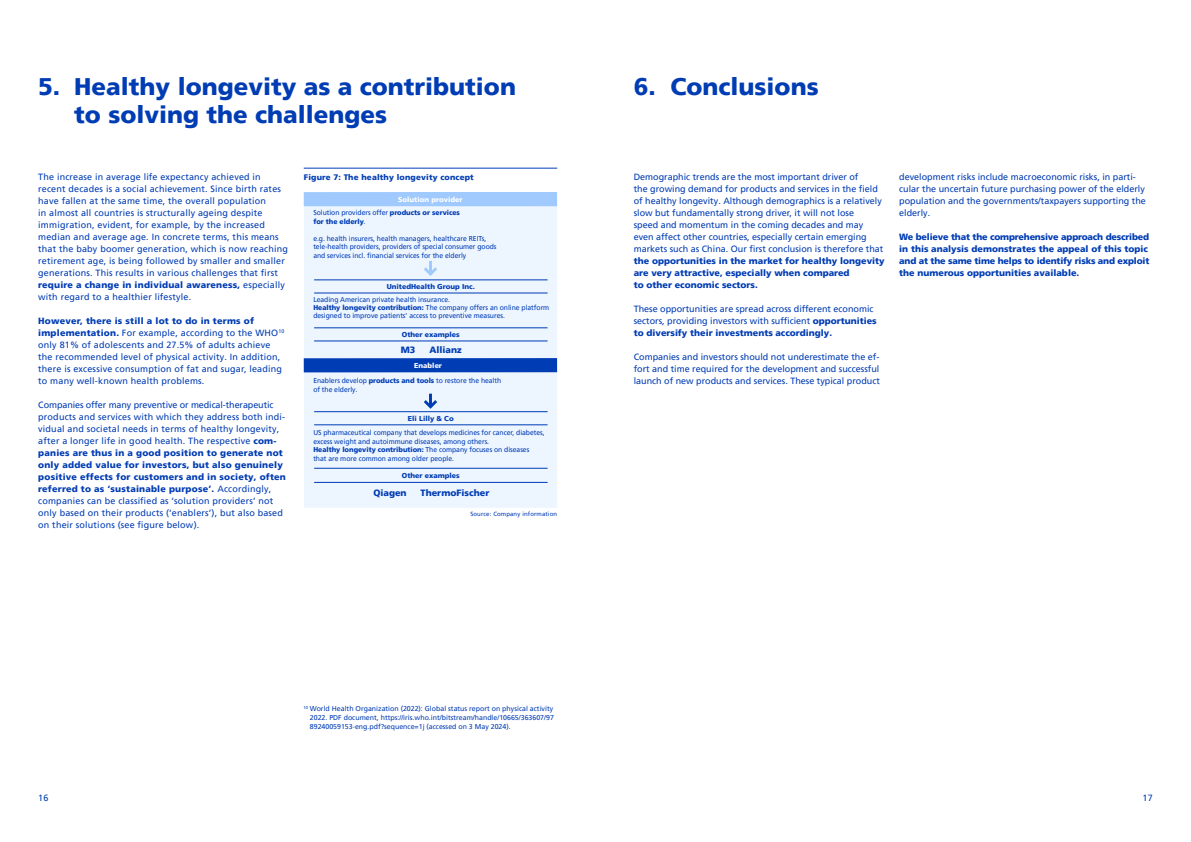
<style>
.page{position:relative;width:1191px;height:842px;background:#fff}
.page>*{position:absolute;margin:0;border:0;box-sizing:border-box;transform-origin:0 0}
.t1{font:900 24px/28px "Frutigerfor ZKB";color:#003cb4}
.t2{font:900 9.1px "Frutigerfor ZKB";color:#003cb4}
.t3{font:9px/12px "Frutigerfor ZKB";letter-spacing:.02em;color:#003cb4}
.t4{font:9px/12px "Frutigerfor ZKB";color:#003cb4}
.t5{font:900 9px/12px "Frutigerfor ZKB";letter-spacing:-.02em;color:#003cb4}
.t6{font:900 9px/12px "Frutigerfor ZKB";color:#003cb4}
.t7{font:900 8px "Frutigerfor ZKB";letter-spacing:.02em;color:#003cb4}
.t8{font:7.1px/8.5px "Frutigerfor ZKB";letter-spacing:-.005em;color:#003cb4;scale:.96 1}
.t9{font:900 7.1px "Frutigerfor ZKB";color:#003cb4}
.t10{font:900 7.1px/8.5px "Frutigerfor ZKB";color:#003cb4;scale:.96 1}
.t11{font:900 7.1px "Frutigerfor ZKB";color:#fff}
.t12{font:7px/9px "Frutigerfor ZKB";color:#003cb4;text-align:justify}
.t13{font:6px "Frutigerfor ZKB";letter-spacing:.02em;color:#003cb4}
.s1{font-weight:900}
.s2{font-weight:400}
</style>
<div class="page">
<hr style="left:304px;top:168px;width:253px;height:1px;background:#003cb4">
<div style="left:304px;top:206px;width:253px;height:302px;background:#edf5ff"></div>
<div style="left:304px;top:192px;width:253px;height:14px;background:#a0cafd"></div>
<svg style="left:424px;top:261px;width:13px;height:15px"></svg>
<hr style="left:314px;top:279px;width:233px;height:1px;background:#003cb4">
<hr style="left:314px;top:292px;width:233px;height:1px;background:#003cb4">
<hr style="left:314px;top:327px;width:233px;height:1px;background:#003cb4">
<hr style="left:314px;top:340px;width:233px;height:1px;background:#003cb4">
<div style="left:304px;top:358px;width:253px;height:14px;background:#003cb4"></div>
<svg style="left:424px;top:394px;width:13px;height:15px"></svg>
<hr style="left:314px;top:411px;width:233px;height:1px;background:#003cb4">
<hr style="left:314px;top:424px;width:233px;height:1px;background:#003cb4">
<hr style="left:314px;top:468px;width:233px;height:1px;background:#003cb4">
<hr style="left:314px;top:482px;width:233px;height:1px;background:#003cb4">
<h1 class="t1" style="left:74px;top:72px;width:443px;text-indent:-36px">5. Healthy longevity as a contribution to solving the challenges</h1>
<p class="t3" style="left:38px;top:171px;width:251px">The increase in average life expectancy achieved in recent decades is a social achievement. Since birth rates have fallen at the same time, the overall population<br>in almost all countries is structurally ageing despite immigration, evident, for example, by the increased median and average age. In concrete terms, this means that the baby boomer generation, which is now reaching retirement age, is being followed by smaller and smaller generations. This results in various challenges that first <span class="s1">require a change in individual awareness,</span> especially with regard to a healthier lifestyle.</p>
<p class="t3" style="left:38px;top:315px;width:248px"><span class="s1">However, there is still a lot to do in terms of implementation.</span> For example, according to the WHO<sup>10 </sup>only 81% of adolescents and 27.5% of adults achieve the recommended level of physical activity. In addition, there is excessive consumption of fat and sugar, leading to many well-known health problems.</p>
<p class="t3" style="left:38px;top:399px;width:249px">Companies offer many preventive or medical-therapeutic products and services with which they address both indi&shy;vidual and societal needs in terms of healthy longevity, after a longer life in good health. The respective <span class="s1">com&shy;panies are thus in a good position to generate not only added value for investors, but also genuinely positive effects for customers and in society, often referred to as ‘sustainable purpose’.</span> Accordingly, companies can be classified as ‘solution providers’ not only based on their products (‘enablers’), but also based on their solutions (see figure below).</p>
<p class="t7" style="left:304px;top:172px;width:172px">Figure 7: The healthy longevity concept</p>
<p class="t11" style="left:398px;top:195px;width:66px">Solution provider</p>
<p class="t10" style="left:313px;top:209px;width:154px"><span class="s2">Solution providers offer</span> products or services for the elderly<span class="s2">.</span></p>
<p class="t8" style="left:313px;top:234px;width:192px">e.g. health insurers, health managers, healthcare REITs, tele-health providers, providers of special consumer goods and services incl. financial services for the elderly</p>
<p class="t9" style="left:387px;top:282px;width:90px">UnitedHealth Group Inc.</p>
<p class="t8" style="left:313px;top:295px;width:247px">Leading American private health insurance.<br><span class="s1">Healthy longevity contribution:</span> The company offers an online platform designed to improve patients' access to preventive measures.</p>
<p class="t9" style="left:402px;top:331px;width:59px">Other examples</p>
<p class="t2" style="left:401px;top:344px;width:16px">M3</p>
<p class="t2" style="left:429px;top:344px;width:34px">Allianz</p>
<p class="t11" style="left:414px;top:361px;width:29px">Enabler</p>
<p class="t8" style="left:313px;top:377px;width:197px">Enablers develop <span class="s1">products and tools</span> to restore the health of the elderly.</p>
<p class="t9" style="left:408px;top:415px;width:47px">Eli Lilly &amp; Co</p>
<p class="t8" style="left:313px;top:429px;width:242px">US pharmaceutical company that develops medicines for cancer, diabetes, excess weight and autoimmune diseases, among others.<br><span class="s1">Healthy longevity contribution:</span> The company focuses on diseases<br>that are more common among older people.</p>
<p class="t9" style="left:402px;top:471px;width:59px">Other examples</p>
<p class="t2" style="left:373px;top:487px;width:35px">Qiagen</p>
<p class="t2" style="left:420px;top:487px;width:70px">ThermoFischer</p>
<p class="t13" style="left:470px;top:510px;width:88px">Source: Company information</p>
<p class="t12" style="left:310px;top:704px;width:245px;text-indent:-6px"><sup>10</sup> World Health Organization (2022): Global status report on physical activity 2022. PDF document, https://iris.who.int/bitstream/handle/10665/363607/97<br>89240059153-eng.pdf?sequence=1j (accessed on 3 May 2024).</p>
<h1 class="t1" style="left:634px;top:72px;width:186px">6. Conclusions</h1>
<p class="t4" style="left:634px;top:171px;width:251px">Demographic trends are the most important driver of<br>the growing demand for products and services in the field of healthy longevity. Although demographics is a relatively slow but fundamentally strong driver, it will not lose<br>speed and momentum in the coming decades and may even affect other countries, especially certain emerging markets such as China. Our first conclusion is therefore that</p>
<p class="t6" style="left:634px;top:255px;width:252px">the opportunities in the market for healthy longevity are very attractive, especially when compared<br>to other economic sectors.</p>
<p class="t4" style="left:634px;top:303px;width:244px">These opportunities are spread across different economic sectors, providing investors with sufficient <span class="s1">opportunities to diversify their investments accordingly.</span></p>
<p class="t3" style="left:634px;top:351px;width:248px;text-align:justify">Companies and investors should not underestimate the ef&shy;fort and time required for the development and successful launch of new products and services. These typical product</p>
<p class="t4" style="left:899px;top:171px;width:248px">development risks include macroeconomic risks, in parti&shy;cular the uncertain future purchasing power of the elderly population and the governments/taxpayers supporting the elderly.</p>
<p class="t5" style="left:899px;top:231px;width:252px">We believe that the comprehensive approach described in this analysis demonstrates the appeal of this topic and at the same time helps to identify risks and exploit the numerous opportunities available.</p>
<p class="t3" style="left:38px;top:791px;width:12px">16</p>
<p class="t3" style="left:1142px;top:791px;width:12px">17</p>
</div>
